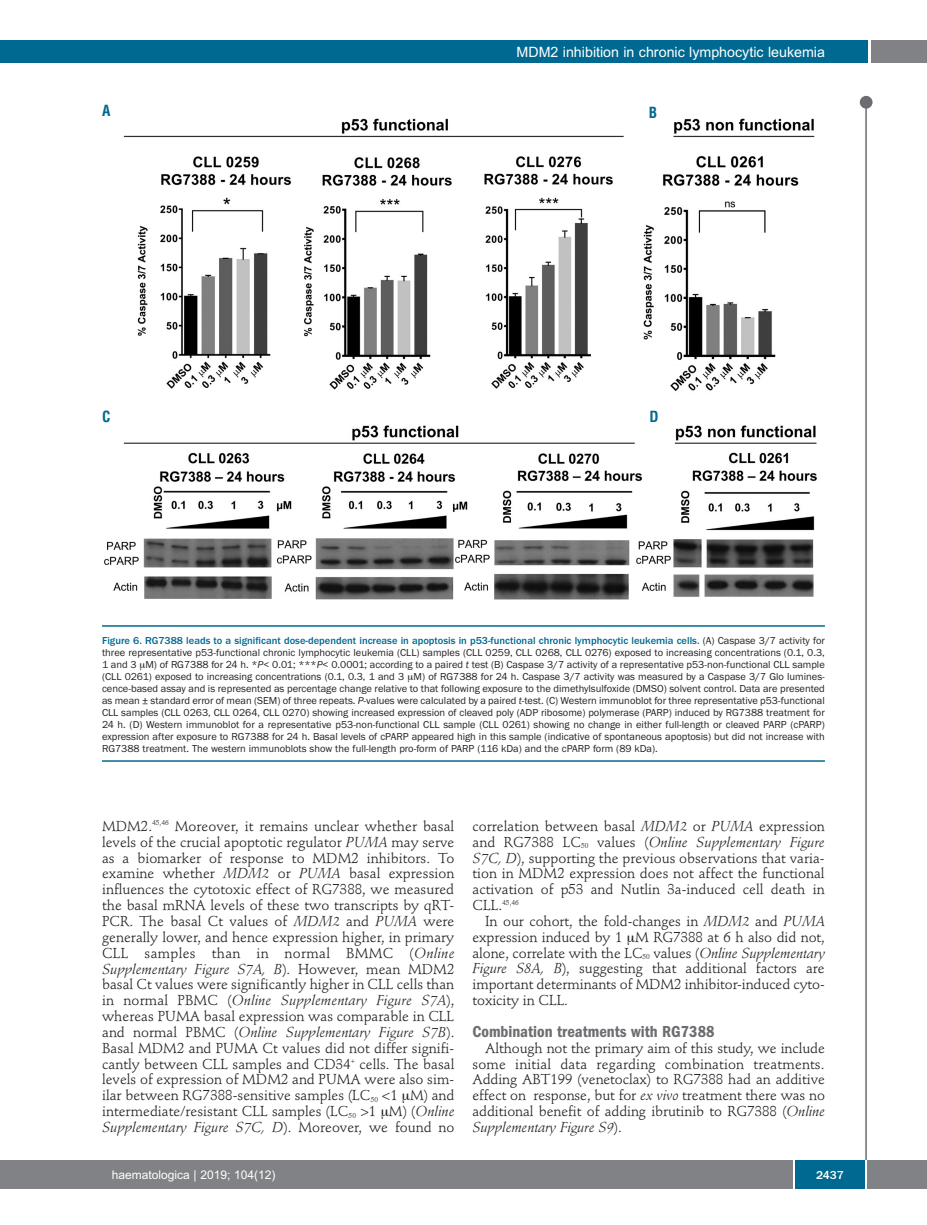
<style>
.page{position:relative;width:927px;height:1225px;background:#fff}
.page>*{position:absolute;margin:0;border:0;box-sizing:border-box;transform-origin:0 0}
.t1{font:600 condensed 16.5px "Franklin Gothic";color:#6c6d70}
.t2{font:700 condensed 15px "Helvetica";color:#006991}
.t3{font:14.25px/15.9px "Stempel Schneidler";color:#231f20;text-align:justify}
.t4{font:14.25px "Arial";color:#fff}
.t5{font:12px "Arial";color:#fff}
.t6{font:500 12px "Franklin Gothic";color:#fff}
.t7{font:10.5px/12px "Franklin Gothic";color:#231f20;text-align:justify}
.t8{font:7.2px "Stempel Schneidler";color:#231f20}
.s1{font-weight:500;color:#006991}
.s2{font-style:italic}
.s3{font-size:14.25px}
</style>
<div class="page">
<div style="left:860px;top:96px;width:12px;height:13px;background:#6c6d70;border-radius:50%"></div>
<hr style="left:865px;top:98px;width:2px;height:1062px;background:#6c6d70">
<div style="left:871px;top:40px;width:56px;height:22px;background:#808285"></div>
<div style="left:18px;top:40px;width:849px;height:22px;background:#006991"></div>
<div style="left:17px;top:1160px;width:910px;height:28px;background:#808285"></div>
<div style="left:795px;top:1160px;width:70px;height:28px;background:#006991"></div>
<hr style="left:793px;top:1160px;width:2px;height:28px;background:#fff">
<hr style="left:865px;top:1160px;width:2px;height:28px;background:#fff">
<div style="left:0;top:40px;width:19px;height:22px;background:#006991"></div>
<div style="left:0;top:1160px;width:18px;height:28px;background:#808285"></div>
<img style="left:104px;top:118px;width:713px;height:481px">
<hr style="left:102px;top:625px;width:723px;height:2px;background:#006991">
<hr style="left:102px;top:760px;width:723px;height:2px;background:#006991">
<p class="t4" style="left:517px;top:44px;width:310px">MDM2 inhibition in chronic lymphocytic leukemia</p>
<p class="t2" style="left:102px;top:102px;width:10px">A</p>
<p class="t2" style="left:649px;top:104px;width:10px">B</p>
<p class="t2" style="left:102px;top:408px;width:10px">C</p>
<p class="t2" style="left:649px;top:408px;width:11px">D</p>
<p class="t7" style="left:102px;top:634px;width:724px"><span class="s1">Figure 6. RG7388 leads to a significant dose-dependent increase in apoptosis in p53-functional chronic lymphocytic leukemia cells.</span> (A) Caspase 3/7 activity for three representative p53-functional chronic lymphocytic leukemia (CLL) samples (CLL 0259, CLL 0268, CLL 0276) exposed to increasing concentrations (0.1, 0.3, 1 and 3 M) of RG7388 for 24 h. *<span class="s2">P</span>&lt; 0.01; ***<span class="s2">P</span>&lt; 0.0001; according to a paired <span class="s2">t</span> test (B) Caspase 3/7 activity of a representative p53-non-functional CLL sample (CLL 0261) exposed to increasing concentrations (0.1, 0.3, 1 and 3 M) of RG7388 for 24 h. Caspase 3/7 activity was measured by a Caspase 3/7 Glo lumines&shy;cence-based assay and is represented as percentage change relative to that following exposure to the dimethylsulfoxide (DMSO) solvent control. Data are presented as mean ± standard error of mean (SEM) of three repeats. <span class="s2">P</span>-values were calculated by a paired <span class="s2">t</span>-test. (C) Western immunoblot for three representative p53-functional CLL samples (CLL 0263, CLL 0264, CLL 0270) showing increased expression of cleaved poly (ADP ribosome) polymerase (PARP) induced by RG7388 treatment for 24 h. (D) Western immunoblot for a representative p53-non-functional CLL sample (CLL 0261) showing no change in either full-length or cleaved PARP (cPARP) expression after exposure to RG7388 for 24 h. Basal levels of cPARP appeared high in this sample (indicative of spontaneous apoptosis) but did not increase with RG7388 treatment. The western immunoblots show the full-length pro-form of PARP (116 kDa) and the cPARP form (89 kDa).</p>
<p class="t3" style="left:102px;top:819px;width:354px">MDM2.<sup>45,46</sup> Moreover, it remains unclear whether basal levels of the crucial apoptotic regulator <span class="s2">PUMA</span> may serve as a biomarker of response to MDM2 inhibitors. To examine whether <span class="s2">MDM2</span> or <span class="s2">PUMA</span> basal expression influences the cytotoxic effect of RG7388, we measured the basal mRNA levels of these two transcripts by qRT-PCR. The basal Ct values of <span class="s2">MDM2</span> and <span class="s2">PUMA</span> were generally lower, and hence expression higher, in primary CLL samples than in normal BMMC (<span class="s2">Online Supplementary Figure S7A, B</span>). However, mean MDM2 basal Ct values were significantly higher in CLL cells than in normal PBMC (<span class="s2">Online Supplementary Figure S7A</span>), whereas PUMA basal expression was comparable in CLL and normal PBMC (<span class="s2">Online Supplementary Figure S7B</span>).<br>Basal MDM2 and PUMA Ct values did not differ signifi&shy;cantly between CLL samples and CD34<sup>+</sup> cells. The basal levels of expression of MDM2 and PUMA were also sim&shy;ilar between RG7388-sensitive samples (LC<sub>50</sub> &lt;1 M) and intermediate/resistant CLL samples (LC<sub>50</sub> &gt;1 M) (<span class="s2">Online Supplementary Figure S7C, D</span>). Moreover, we found no</p>
<p class="t3" style="left:472px;top:819px;width:354px">correlation between basal <span class="s2">MDM2</span> or <span class="s2">PUMA</span> expression and RG7388 LC<sub>50</sub> values (<span class="s2">Online Supplementary Figure S7C, D</span>), supporting the previous observations that varia&shy;tion in MDM2 expression does not affect the functional activation of p53 and Nutlin 3a-induced cell death in</p>
<p class="t8" style="left:472px;top:899px;width:48px"><span class="s3">CLL.</span>45,46</p>
<p class="t3" style="left:472px;top:914px;width:354px;text-indent:13px">In our cohort, the fold-changes in <span class="s2">MDM2</span> and <span class="s2">PUMA </span>expression induced by 1 M RG7388 at 6 h also did not, alone, correlate with the LC<sub>50</sub> values (<span class="s2">Online Supplementary Figure S8A, B</span>), suggesting that additional factors are important determinants of MDM2 inhibitor-induced cyto&shy;toxicity in CLL.</p>
<p class="t1" style="left:472px;top:1025px;width:244px">Combination treatments with RG7388</p>
<p class="t3" style="left:472px;top:1041px;width:354px;text-indent:13px">Although not the primary aim of this study, we include some initial data regarding combination treatments.<br>Adding ABT199 (venetoclax) to RG7388 had an additive effect on response, but for <span class="s2">ex vivo</span> treatment there was no additional benefit of adding ibrutinib to RG7388 (<span class="s2">Online Supplementary Figure S9</span>).</p>
<p class="t5" style="left:112px;top:1167px;width:165px">haematologica | 2019; 104(12)</p>
<p class="t6" style="left:816px;top:1167px;width:29px">2437</p>
</div>
